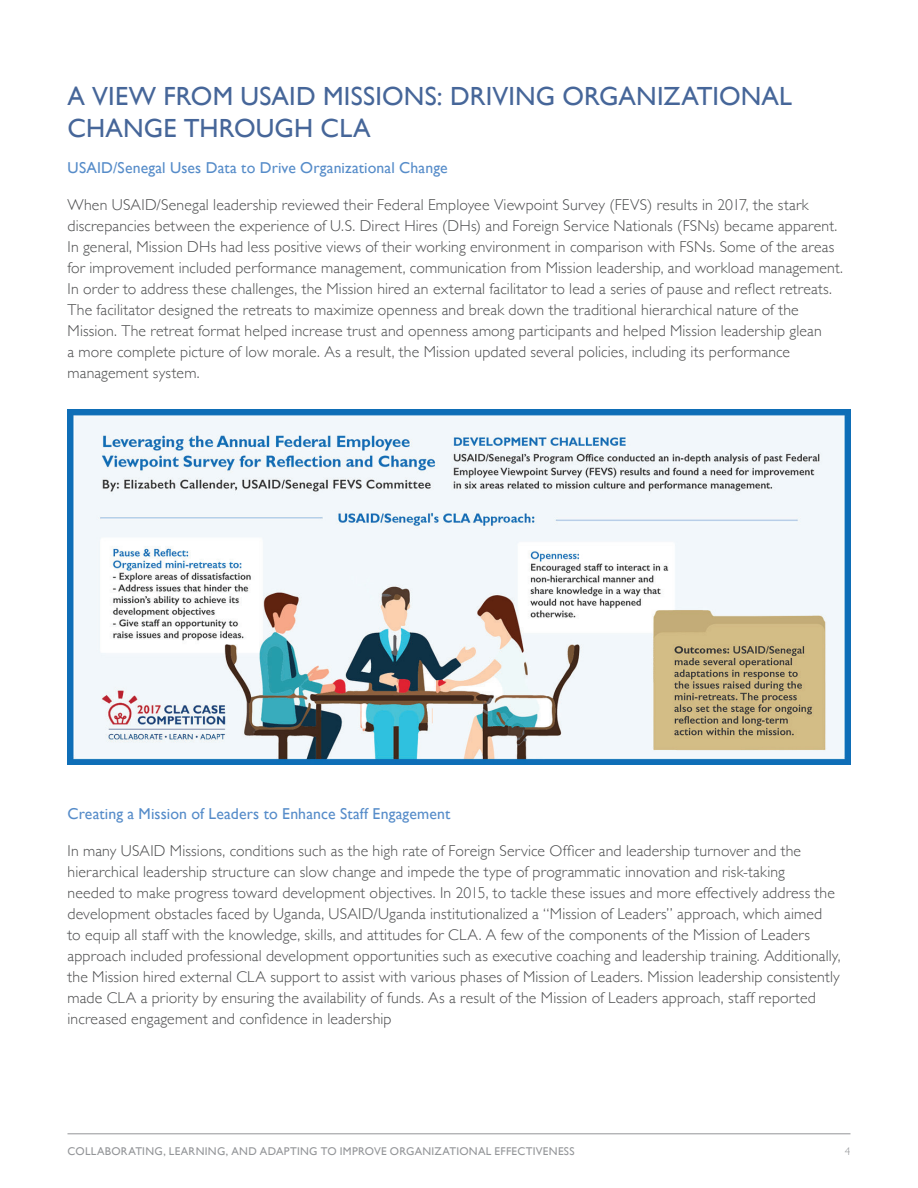
<style>
.page{position:relative;width:918px;height:1188px;background:#fff}
.page>*{position:absolute;margin:0;border:0;box-sizing:border-box;transform-origin:0 0}
.t1{font:26.25px/31.5px "Gill Sans";letter-spacing:.005em;color:#466699}
.t2{font:300 15.75px/21px "Gill Sans";letter-spacing:.01em;color:#4b4c4d}
.t3{font:15.75px "Gill Sans";letter-spacing:.01em;color:#568cc9}
.t4{font:11.25px "Gill Sans";letter-spacing:.025em;color:#939598}
.t5{font:300 11.25px "Gill Sans";color:#939598}
</style>
<div class="page">
<hr style="left:68px;top:1134px;width:782px;height:1px;background:#939598">
<img style="left:68px;top:410px;width:782px;height:354px">
<h1 class="t1" style="left:68px;top:80px;width:726px">A VIEW FROM USAID MISSIONS: DRIVING ORGANIZATIONAL<br>CHANGE THROUGH CLA</h1>
<p class="t3" style="left:68px;top:159px;width:382px">USAID/Senegal Uses Data to Drive Organizational Change</p>
<p class="t2" style="left:68px;top:194px;width:777px">When USAID/Senegal leadership reviewed their Federal Employee Viewpoint Survey (FEVS) results in 2017, the stark discrepancies between the experience of U.S. Direct Hires (DHs) and Foreign Service Nationals (FSNs) became apparent.<br>In general, Mission DHs had less positive views of their working environment in comparison with FSNs. Some of the areas for improvement included performance management, communication from Mission leadership, and workload management.<br>In order to address these challenges, the Mission hired an external facilitator to lead a series of pause and reflect retreats.<br>The facilitator designed the retreats to maximize openness and break down the traditional hierarchical nature of the Mission. The retreat format helped increase trust and openness among participants and helped Mission leadership glean<br>a more complete picture of low morale. As a result, the Mission updated several policies, including its performance management system.</p>
<p class="t3" style="left:68px;top:804px;width:384px">Creating a Mission of Leaders to Enhance Staff Engagement</p>
<p class="t2" style="left:68px;top:839px;width:775px">In many USAID Missions, conditions such as the high rate of Foreign Service Officer and leadership turnover and the hierarchical leadership structure can slow change and impede the type of programmatic innovation and risk-taking<br>needed to make progress toward development objectives. In 2015, to tackle these issues and more effectively address the development obstacles faced by Uganda, USAID/Uganda institutionalized a “Mission of Leaders” approach, which aimed<br>to equip all staff with the knowledge, skills, and attitudes for CLA. A few of the components of the Mission of Leaders approach included professional development opportunities such as executive coaching and leadership training. Additionally, the Mission hired external CLA support to assist with various phases of Mission of Leaders. Mission leadership consistently made CLA a priority by ensuring the availability of funds. As a result of the Mission of Leaders approach, staff reported increased engagement and confidence in leadership</p>
<p class="t4" style="left:68px;top:1145px;width:509px">COLLABORATING, LEARNING, AND ADAPTING TO IMPROVE ORGANIZATIONAL EFFECTIVENESS</p>
<p class="t5" style="left:845px;top:1142px;width:7px">4</p>
</div>
